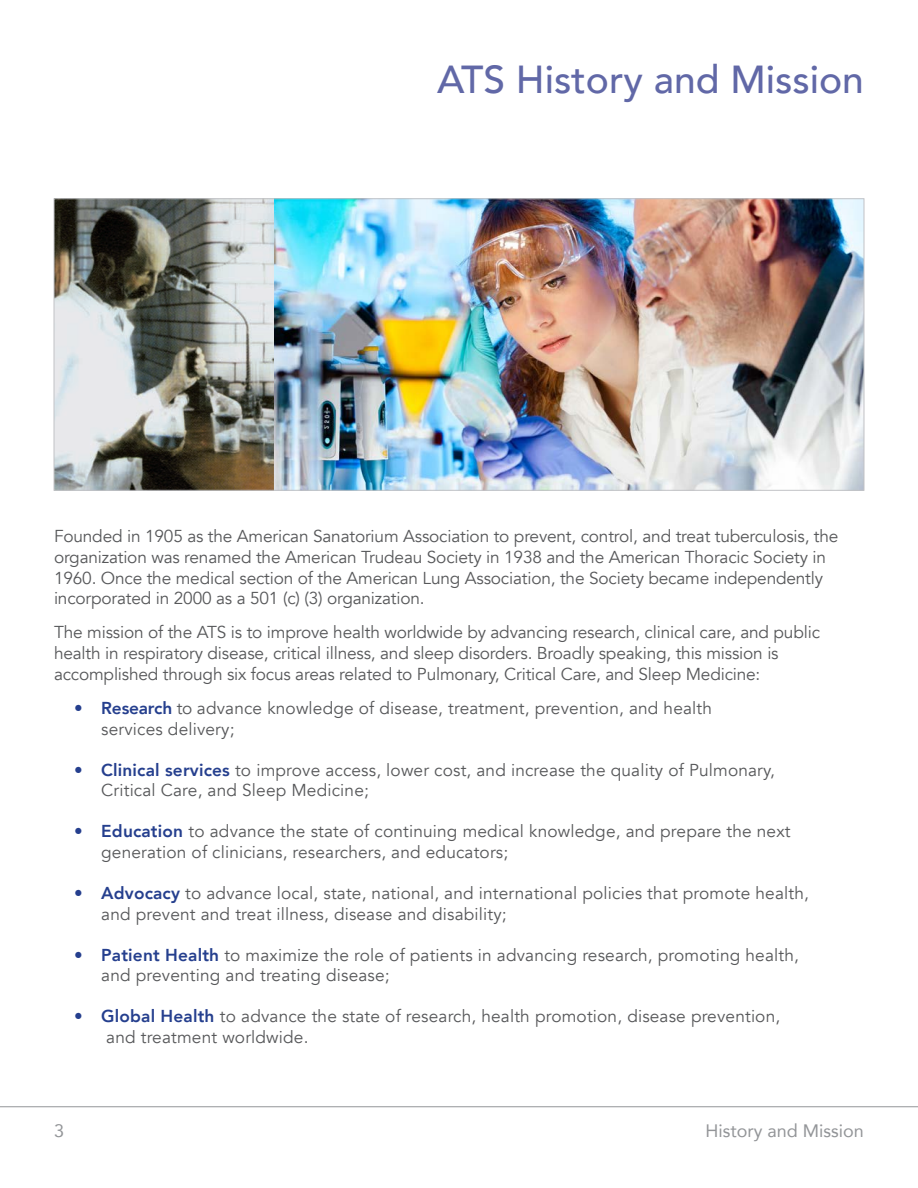
<style>
.page{position:relative;width:918px;height:1188px;background:#fff}
.page>*{position:absolute;margin:0;border:0;box-sizing:border-box;transform-origin:0 0}
.t1{font:500 39px "Avenir";color:#6168a7}
.t2{font:18px "Avenir";color:#939598}
.t3{font:17.25px/20.7px "Avenir";letter-spacing:.01em;color:#57585a}
.t4{font:17.25px/20.7px "Avenir";letter-spacing:-.01em;color:#57585a}
.s1{font-weight:800;color:#253f8e}
</style>
<div class="page">
<img style="left:56px;top:201px;width:806px;height:288px">
<hr style="left:0;top:1106px;width:918px;height:1px;background:#939598">
<p class="t1" style="left:437px;top:46px;width:428px">ATS History and Mission</p>
<p class="t4" style="left:54px;top:526px;width:786px">Founded in 1905 as the American Sanatorium Association to prevent, control, and treat tuberculosis, the organization was renamed the American Trudeau Society in 1938 and the American Thoracic Society in 1960. Once the medical section of the American Lung Association, the Society became independently incorporated in 2000 as a 501 (c) (3) organization.</p>
<p class="t4" style="left:54px;top:622px;width:768px">The mission of the ATS is to improve health worldwide by advancing research, clinical care, and public health in respiratory disease, critical illness, and sleep disorders. Broadly speaking, this mission is accomplished through six focus areas related to Pulmonary, Critical Care, and Sleep Medicine:</p>
<p class="t3" style="left:101px;top:698px;width:612px;text-indent:-27px"><span class="s1">• Research</span> to advance knowledge of disease, treatment, prevention, and health services delivery;</p>
<p class="t3" style="left:101px;top:760px;width:675px;text-indent:-27px"><span class="s1">• Clinical services</span> to improve access, lower cost, and increase the quality of Pulmonary,<br>Critical Care, and Sleep Medicine;</p>
<p class="t3" style="left:101px;top:821px;width:691px;text-indent:-27px"><span class="s1">• Education</span> to advance the state of continuing medical knowledge, and prepare the next generation of clinicians, researchers, and educators;</p>
<p class="t3" style="left:101px;top:883px;width:709px;text-indent:-27px"><span class="s1">• Advocacy</span> to advance local, state, national, and international policies that promote health, and prevent and treat illness, disease and disability;</p>
<p class="t3" style="left:101px;top:945px;width:699px;text-indent:-27px"><span class="s1">• Patient Health</span> to maximize the role of patients in advancing research, promoting health, and preventing and treating disease;</p>
<p class="t3" style="left:106px;top:1006px;width:676px;text-indent:-32px"><span class="s1">• Global Health</span> to advance the state of research, health promotion, disease prevention, and treatment worldwide.</p>
<p class="t2" style="left:54px;top:1116px;width:12px">3</p>
<p class="t2" style="left:706px;top:1116px;width:160px">History and Mission</p>
</div>
